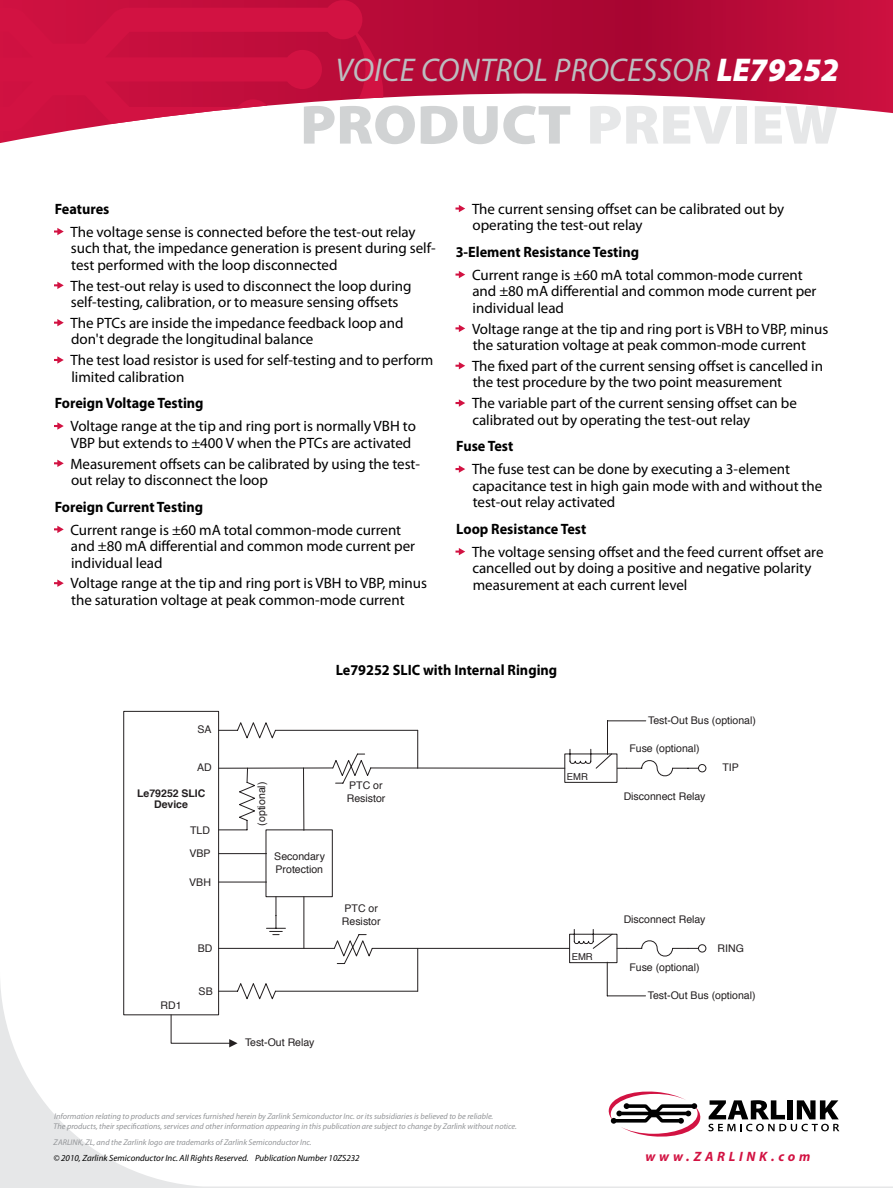
<style>
.page{position:relative;width:893px;height:1188px;background:#fff}
.page>*{position:absolute;margin:0;border:0;box-sizing:border-box;transform-origin:0 0}
.t1{font:900 55.5px "Myriad Pro";color:#d1d3d4;scale:1.08 1}
.t2{font:italic 33px "Myriad Pro";letter-spacing:.01em;color:#bcbec0;scale:.96 1}
.t3{font:15px/16.5px "Myriad Pro";color:#000}
.t4{font:700 15px "Myriad Pro";color:#000;scale:.95 1}
.t5{font:italic 700 13.5px "Myriad Pro";letter-spacing:.275em;color:#d21242}
.t6{font:10.5px/12.6px "Helvetica";color:#231f20}
.t7{font:700 10.5px/10.5px "Helvetica";color:#231f20;text-align:center}
.t8{font:9.45px "Helvetica";color:#231f20}
.t9{font:italic 9px "Myriad Pro";color:#000}
.t10{font:italic 8.25px/9.8px "Myriad Pro";color:#939598}
.s1{font-weight:900;color:#fff}
.s2{color:#e6e7e8}
</style>
<div class="page">
<svg style="left:362px;top:0;width:531px;height:114px;background:#bf2a51"></svg>
<svg style="left:0;top:12px;width:386px;height:131px"></svg>
<svg style="left:0;top:0;width:362px;height:139px;fill:#d21242"></svg>
<svg style="left:0;top:984px;width:893px;height:204px"></svg>
<svg style="left:708px;top:1100px;width:131px;height:31px"></svg>
<svg style="left:608px;top:1090px;width:93px;height:48px"></svg>
<div style="left:123px;top:711px;width:96px;height:304px;border:1px solid #231f20"></div>
<svg style="left:170px;top:1014px;width:68px;height:33px"></svg>
<svg style="left:218px;top:720px;width:471px;height:281px"></svg>
<hr style="left:607px;top:995px;width:38px;height:1px;background:#231f20">
<hr style="left:607px;top:962px;width:1px;height:34px;background:#231f20">
<svg style="left:54px;top:228px;width:10px;height:7px"></svg>
<svg style="left:54px;top:282px;width:10px;height:7px"></svg>
<svg style="left:54px;top:319px;width:10px;height:7px"></svg>
<svg style="left:54px;top:356px;width:10px;height:8px"></svg>
<svg style="left:54px;top:422px;width:10px;height:8px"></svg>
<svg style="left:54px;top:460px;width:10px;height:7px"></svg>
<svg style="left:54px;top:526px;width:10px;height:7px"></svg>
<svg style="left:54px;top:580px;width:10px;height:7px"></svg>
<svg style="left:455px;top:205px;width:10px;height:7px"></svg>
<svg style="left:455px;top:271px;width:10px;height:7px"></svg>
<svg style="left:455px;top:325px;width:10px;height:7px"></svg>
<svg style="left:455px;top:362px;width:10px;height:7px"></svg>
<svg style="left:455px;top:399px;width:10px;height:8px"></svg>
<svg style="left:455px;top:465px;width:10px;height:8px"></svg>
<svg style="left:455px;top:548px;width:10px;height:7px"></svg>
<h2 class="t2" style="left:335px;top:50px;width:526px">VOICE CONTROL PROCESSOR <span class="s1">LE79252</span></h2>
<h1 class="t1" style="left:300px;top:88px;width:500px">PRODUCT <span class="s2">PREVIEW</span></h1>
<p class="t4" style="left:55px;top:199px;width:59px">Features</p>
<p class="t3" style="left:70px;top:223px;width:367px">The voltage sense is connected before the test-out relay such that, the impedance generation is present during self&shy;test performed with the loop disconnected</p>
<p class="t3" style="left:70px;top:277px;width:343px">The test-out relay is used to disconnect the loop during self-testing, calibration, or to measure sensing offsets</p>
<p class="t3" style="left:70px;top:314px;width:335px">The PTCs are inside the impedance feedback loop and don't degrade the longitudinal balance</p>
<p class="t3" style="left:70px;top:352px;width:364px">The test load resistor is used for self-testing and to perform limited calibration</p>
<p class="t4" style="left:55px;top:393px;width:158px">Foreign Voltage Testing</p>
<p class="t3" style="left:70px;top:418px;width:347px">Voltage range at the tip and ring port is normally VBH to<br>VBP but extends to ±400 V when the PTCs are activated</p>
<p class="t3" style="left:70px;top:455px;width:351px">Measurement offsets can be calibrated by using the test&shy;out relay to disconnect the loop</p>
<p class="t4" style="left:55px;top:497px;width:158px">Foreign Current Testing</p>
<p class="t3" style="left:70px;top:521px;width:346px">Current range is ±60 mA total common-mode current and ±80 mA differential and common mode current per individual lead</p>
<p class="t3" style="left:70px;top:575px;width:358px">Voltage range at the tip and ring port is VBH to VBP, minus the saturation voltage at peak common-mode current</p>
<p class="t3" style="left:472px;top:200px;width:314px">The current sensing offset can be calibrated out by operating the test-out relay</p>
<p class="t4" style="left:456px;top:242px;width:195px">3-Element Resistance Testing</p>
<p class="t3" style="left:472px;top:266px;width:346px">Current range is ±60 mA total common-mode current and ±80 mA differential and common mode current per individual lead</p>
<p class="t3" style="left:472px;top:320px;width:358px">Voltage range at the tip and ring port is VBH to VBP, minus the saturation voltage at peak common-mode current</p>
<p class="t3" style="left:472px;top:357px;width:352px">The fixed part of the current sensing offset is cancelled in the test procedure by the two point measurement</p>
<p class="t3" style="left:472px;top:395px;width:326px">The variable part of the current sensing offset can be calibrated out by operating the test-out relay</p>
<p class="t4" style="left:456px;top:436px;width:62px">Fuse Test</p>
<p class="t3" style="left:472px;top:461px;width:352px">The fuse test can be done by executing a 3-element capacitance test in high gain mode with and without the test-out relay activated</p>
<p class="t4" style="left:456px;top:519px;width:138px">Loop Resistance Test</p>
<p class="t3" style="left:472px;top:543px;width:353px">The voltage sensing offset and the feed current offset are cancelled out by doing a positive and negative polarity measurement at each current level</p>
<p class="t6" style="left:197px;top:724px;width:16px">SA</p>
<p class="t6" style="left:197px;top:762px;width:16px">AD</p>
<p class="t7" style="left:137px;top:788px;width:70px">Le79252 SLIC<br>Device</p>
<p class="t6" style="left:190px;top:824px;width:21px">TLD</p>
<p class="t6" style="left:190px;top:847px;width:23px">VBP</p>
<p class="t6" style="left:189px;top:876px;width:23px">VBH</p>
<p class="t6" style="left:198px;top:942px;width:16px">BD</p>
<p class="t6" style="left:161px;top:999px;width:23px">RD1</p>
<p class="t6" style="left:199px;top:985px;width:16px">SB</p>
<p class="t4" style="left:336px;top:661px;width:235px">Le79252 SLIC with Internal Ringing</p>
<p class="t6" style="left:648px;top:715px;width:109px">Test-Out Bus (optional)</p>
<p class="t6" style="left:629px;top:743px;width:72px">Fuse (optional)</p>
<p class="t8" style="left:567px;top:769px;width:23px">EMR</p>
<p class="t6" style="left:347px;top:779px;width:40px">PTC or<br>Resistor</p>
<p class="t6" style="left:255px;top:826px;width:45px;rotate:-90deg">i otpo( ) l an</p>
<p class="t6" style="left:624px;top:790px;width:83px">Disconnect Relay</p>
<p class="t6" style="left:274px;top:851px;width:52px">Secondary<br>Protection</p>
<p class="t6" style="left:342px;top:903px;width:40px">PTC or<br>Resistor</p>
<p class="t8" style="left:572px;top:949px;width:23px">EMR</p>
<p class="t6" style="left:624px;top:913px;width:83px">Disconnect Relay</p>
<p class="t6" style="left:629px;top:961px;width:72px">Fuse (optional)</p>
<p class="t6" style="left:722px;top:762px;width:18px">TIP</p>
<p class="t6" style="left:717px;top:942px;width:28px">RING</p>
<p class="t6" style="left:245px;top:1037px;width:71px">Test-Out Relay</p>
<p class="t6" style="left:648px;top:989px;width:109px">Test-Out Bus (optional)</p>
<p class="t10" style="left:54px;top:1111px;width:465px">Information relating to products and services furnished herein by Zarlink Semiconductor Inc. or its subsidiaries is believed to be reliable.<br>The products, their specifications, services and other information appearing in this publication are subject to change by Zarlink without notice.</p>
<p class="t10" style="left:54px;top:1137px;width:259px">ZARLINK, ZL, and the Zarlink logo are trademarks of Zarlink Semiconductor Inc.</p>
<p class="t9" style="left:53px;top:1152px;width:308px">© 2010, Zarlink Semiconductor Inc. All Rights Reserved. Publication Number 10ZS232</p>
<p class="t5" style="left:645px;top:1148px;width:167px">www.ZARLINK.com</p>
</div>
